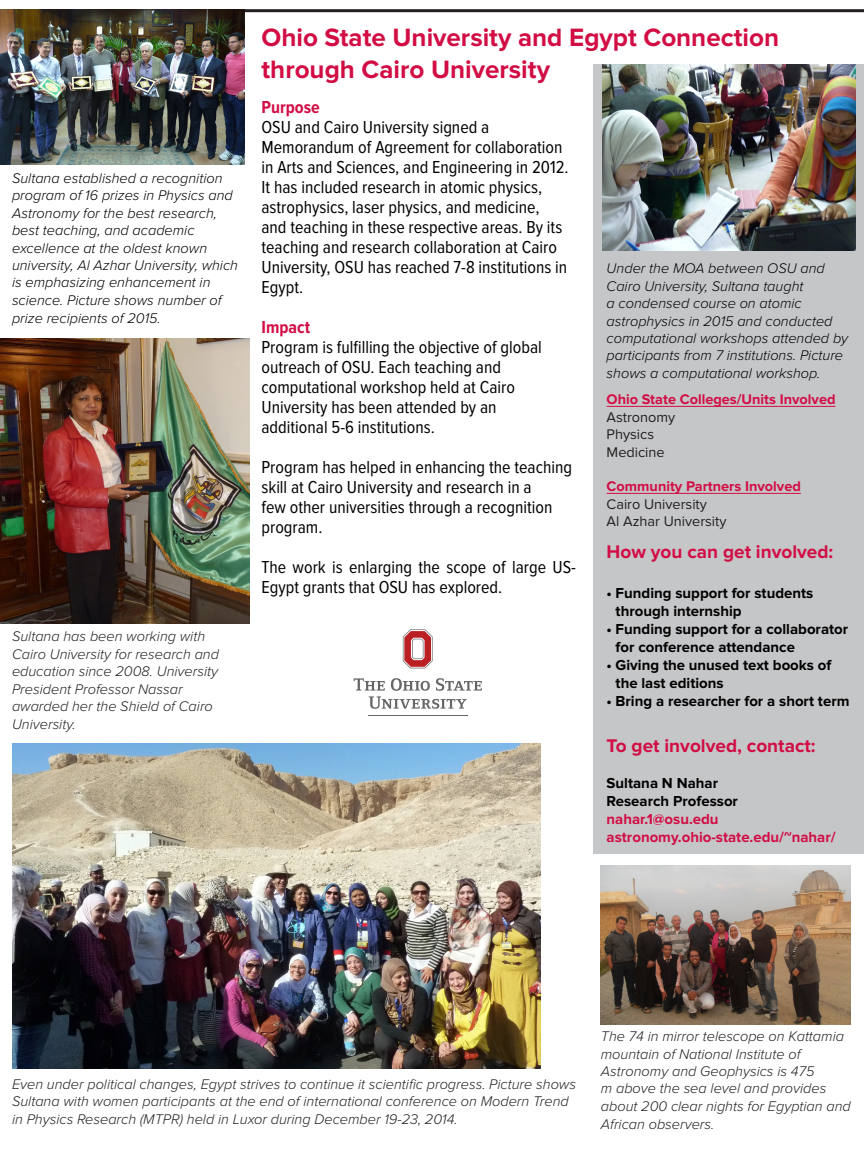
<style>
.page{position:relative;width:864px;height:1152px;background:#fff}
.page>*{position:absolute;margin:0;border:0;box-sizing:border-box;transform-origin:0 0}
.t1{font:700 26px/32px "Proxima Nova";color:#d20d44}
.t2{font:700 19px "Proxima Nova";color:#d20d44}
.t3{font:18px/20px "Proxima Nova Cond";color:#000}
.t4{font:700 18px "Proxima Nova Cond";color:#d20d44}
.t5{font:700 15px/18px "Proxima Nova";color:#000}
.t6{font:700 15px "Proxima Nova";color:#d20d44}
.t7{font:italic 300 14.5px/17.5px "Proxima Nova";color:#231f20}
.t8{font:italic 300 14.5px/17.4px "Proxima Nova";color:#000}
.t9{font:700 14.5px "Proxima Nova";color:#d20d44}
.t10{font:14.5px "Proxima Nova";color:#231f20}
</style>
<div class="page">
<div style="left:593px;top:630px;width:271px;height:224px;background:#c5c6c8"></div>
<hr style="left:244px;top:9px;width:620px;height:3px;background:#231f20">
<div style="left:593px;top:64px;width:271px;height:566px;background:#c5c6c8"></div>
<hr style="left:607px;top:406px;width:229px;height:1px;background:#d20d44">
<hr style="left:607px;top:493px;width:194px;height:1px;background:#d20d44">
<svg style="left:403px;top:629px;width:30px;height:39px"></svg>
<svg style="left:354px;top:678px;width:128px;height:31px"></svg>
<hr style="left:368px;top:715px;width:99px;height:1px;background:#666">
<img style="left:0;top:338px;width:250px;height:285px">
<img style="left:12px;top:743px;width:529px;height:325px">
<img style="left:602px;top:64px;width:253px;height:187px">
<img style="left:0;top:9px;width:244px;height:155px">
<img style="left:601px;top:865px;width:250px;height:159px">
<p class="t8" style="left:12px;top:170px;width:228px">Sultana established a recognition program of 16 prizes in Physics and<br>Astronomy for the best research, best teaching, and academic excellence at the oldest known university, Al Azhar University, which is emphasizing enhancement in science. Picture shows number of prize recipients of 2015.</p>
<p class="t7" style="left:12px;top:628px;width:209px">Sultana has been working with<br>Cairo University for research and education since 2008. University<br>President Professor Nassar awarded her the Shield of Cairo<br>University.</p>
<p class="t1" style="left:261px;top:22px;width:519px">Ohio State University and Egypt Connection through Cairo University</p>
<p class="t4" style="left:261px;top:97px;width:60px">Purpose</p>
<p class="t3" style="left:261px;top:118px;width:309px">OSU and Cairo University signed a Memorandum of Agreement for collaboration in Arts and Sciences, and Engineering in 2012.<br>It has included research in atomic physics, astrophysics, laser physics, and medicine, and teaching in these respective areas. By its teaching and research collaboration at Cairo University, OSU has reached 7-8 institutions in Egypt.</p>
<p class="t4" style="left:261px;top:317px;width:50px">Impact</p>
<p class="t3" style="left:261px;top:338px;width:282px">Program is fulfilling the objective of global outreach of OSU. Each teaching and computational workshop held at Cairo University has been attended by an</p>
<p class="t3" style="left:261px;top:418px;width:175px">additional 5-6 institutions.</p>
<p class="t3" style="left:261px;top:458px;width:312px">Program has helped in enhancing the teaching skill at Cairo University and research in a<br>few other universities through a recognition program.</p>
<p class="t3" style="left:261px;top:558px;width:316px">The work is enlarging the scope of large US-<br>Egypt grants that OSU has explored.</p>
<p class="t8" style="left:607px;top:260px;width:243px">Under the MOA between OSU and Cairo University, Sultana taught<br>a condensed course on atomic astrophysics in 2015 and conducted computational workshops attended by participants from 7 institutions. Picture shows a computational workshop.</p>
<p class="t9" style="left:607px;top:391px;width:230px">Ohio State Colleges/Units Involved</p>
<p class="t10" style="left:607px;top:409px;width:70px">Astronomy</p>
<p class="t10" style="left:607px;top:426px;width:49px">Physics</p>
<p class="t10" style="left:607px;top:444px;width:60px">Medicine</p>
<p class="t9" style="left:607px;top:478px;width:196px">Community Partners Involved</p>
<p class="t10" style="left:607px;top:496px;width:102px">Cairo University</p>
<p class="t10" style="left:607px;top:513px;width:121px">Al Azhar University</p>
<p class="t2" style="left:607px;top:540px;width:228px">How you can get involved:</p>
<p class="t5" style="left:616px;top:585px;width:199px;text-indent:-9px">• Funding support for students through internship</p>
<p class="t5" style="left:616px;top:621px;width:234px;text-indent:-9px">• Funding support for a collaborator for conference attendance</p>
<p class="t5" style="left:616px;top:657px;width:217px;text-indent:-9px">• Giving the unused text books of the last editions</p>
<p class="t5" style="left:607px;top:693px;width:244px">• Bring a researcher for a short term</p>
<p class="t2" style="left:607px;top:735px;width:211px">To get involved, contact:</p>
<p class="t5" style="left:607px;top:774px;width:113px">Sultana N Nahar</p>
<p class="t5" style="left:607px;top:792px;width:133px">Research Professor</p>
<p class="t6" style="left:607px;top:810px;width:114px">nahar.1@osu.edu</p>
<p class="t6" style="left:607px;top:828px;width:231px">astronomy.ohio-state.edu/~nahar/</p>
<p class="t7" style="left:12px;top:1075px;width:566px;line-height:17.7px">Even under political changes, Egypt strives to continue it scientific progress. Picture shows<br>Sultana with women participants at the end of international conference on Modern Trend in Physics Research (MTPR) held in Luxor during December 19-23, 2014.</p>
<p class="t7" style="left:601px;top:1028px;width:251px">The 74 in mirror telescope on Kattamia mountain of National Institute of<br>Astronomy and Geophysics is 475<br>m above the sea level and provides about 200 clear nights for Egyptian and<br>African observers.</p>
</div>
